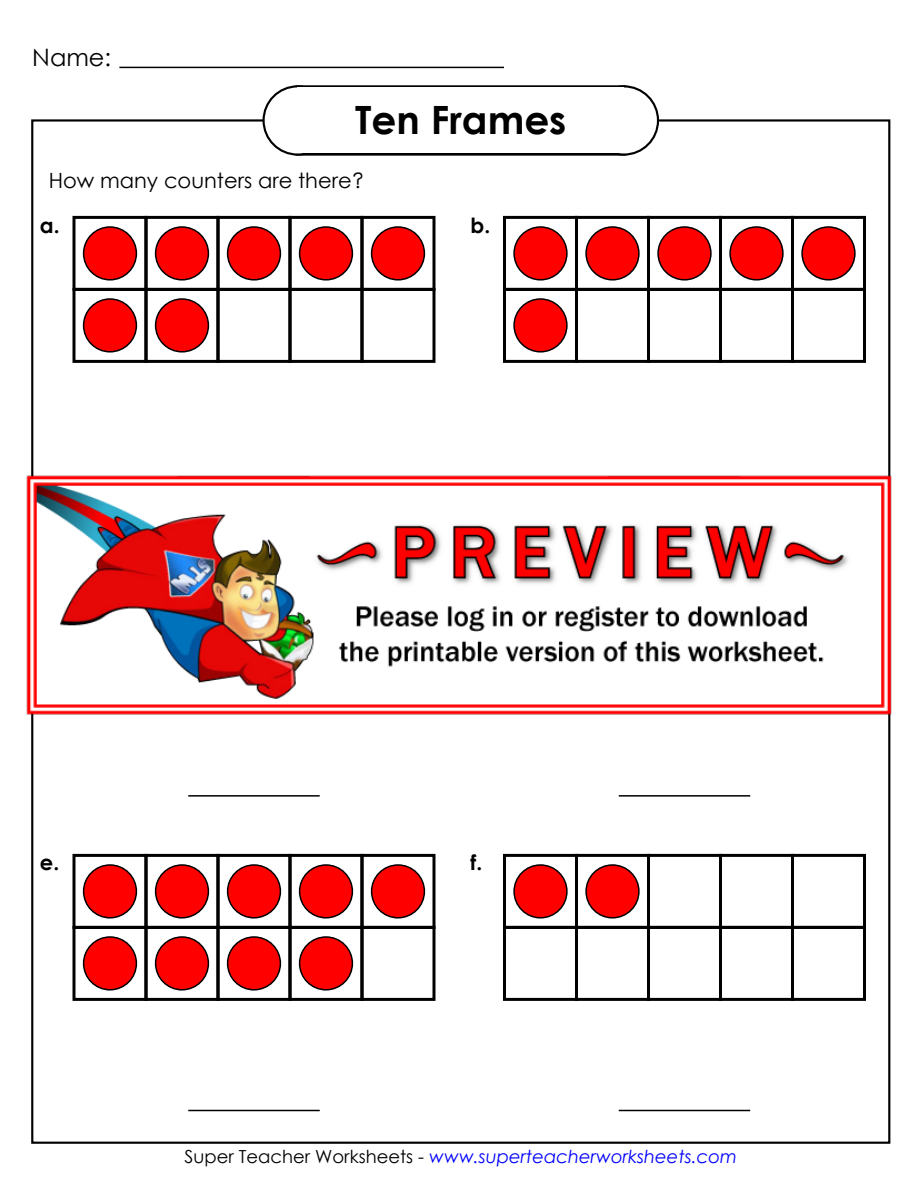
<style>
.page{position:relative;width:918px;height:1188px;background:#fff}
.page>*{position:absolute;margin:0;border:0;box-sizing:border-box;transform-origin:0 0}
.t1{font:700 39px "Century Gothic 2";color:#000}
.t2{font:24px "Century Gothic 2";color:#000}
.t3{font:21px "Century Gothic 2";color:#000}
.t4{font:700 21px "Century Gothic 2";color:#000}
.t5{font:italic 18px "Century Gothic 2";color:#00f}
.s1{font-style:normal;color:#000}
</style>
<div class="page">
<hr style="left:119px;top:67px;width:385px;height:1px;background:#000">
<div style="left:589px;top:85px;width:70px;height:71px;border:4px solid #000;border-radius:50%"></div>
<div style="left:296px;top:85px;width:330px;height:71px;border:4px solid #000"></div>
<div style="left:263px;top:85px;width:70px;height:71px;border:4px solid #000;border-radius:50%"></div>
<div style="left:591px;top:87px;width:66px;height:66px;background:#fff;border-radius:50%"></div>
<div style="left:298px;top:87px;width:326px;height:66px;background:#fff"></div>
<div style="left:265px;top:87px;width:66px;height:66px;background:#fff;border-radius:50%"></div>
<hr style="left:188px;top:795px;width:132px;height:2px;background:#000">
<hr style="left:619px;top:795px;width:131px;height:2px;background:#000">
<div style="left:72px;top:216px;width:75px;height:75px;border:3px solid #000"></div>
<div style="left:84px;top:227px;width:52px;height:53px;background:#f00;border-radius:50%"></div>
<div style="left:83px;top:226px;width:54px;height:55px;border:2px solid #000;border-radius:50%"></div>
<div style="left:144px;top:216px;width:75px;height:75px;border:3px solid #000"></div>
<div style="left:156px;top:227px;width:52px;height:53px;background:#f00;border-radius:50%"></div>
<div style="left:155px;top:226px;width:54px;height:55px;border:2px solid #000;border-radius:50%"></div>
<div style="left:216px;top:216px;width:75px;height:75px;border:3px solid #000"></div>
<div style="left:228px;top:227px;width:52px;height:53px;background:#f00;border-radius:50%"></div>
<div style="left:227px;top:226px;width:54px;height:55px;border:2px solid #000;border-radius:50%"></div>
<div style="left:288px;top:216px;width:75px;height:75px;border:3px solid #000"></div>
<div style="left:300px;top:227px;width:52px;height:53px;background:#f00;border-radius:50%"></div>
<div style="left:299px;top:226px;width:54px;height:55px;border:2px solid #000;border-radius:50%"></div>
<div style="left:360px;top:216px;width:75px;height:75px;border:3px solid #000"></div>
<div style="left:72px;top:288px;width:75px;height:75px;border:3px solid #000"></div>
<div style="left:84px;top:299px;width:52px;height:53px;background:#f00;border-radius:50%"></div>
<div style="left:83px;top:298px;width:54px;height:55px;border:2px solid #000;border-radius:50%"></div>
<div style="left:144px;top:288px;width:75px;height:75px;border:3px solid #000"></div>
<div style="left:156px;top:299px;width:52px;height:53px;background:#f00;border-radius:50%"></div>
<div style="left:155px;top:298px;width:54px;height:55px;border:2px solid #000;border-radius:50%"></div>
<div style="left:216px;top:288px;width:75px;height:75px;border:3px solid #000"></div>
<div style="left:372px;top:227px;width:52px;height:53px;background:#f00;border-radius:50%"></div>
<div style="left:371px;top:226px;width:54px;height:55px;border:2px solid #000;border-radius:50%"></div>
<div style="left:288px;top:288px;width:75px;height:75px;border:3px solid #000"></div>
<div style="left:360px;top:288px;width:75px;height:75px;border:3px solid #000"></div>
<div style="left:503px;top:216px;width:75px;height:75px;border:3px solid #000"></div>
<div style="left:514px;top:227px;width:53px;height:53px;background:#f00;border-radius:50%"></div>
<div style="left:513px;top:226px;width:55px;height:55px;border:2px solid #000;border-radius:50%"></div>
<div style="left:575px;top:216px;width:75px;height:75px;border:3px solid #000"></div>
<div style="left:586px;top:227px;width:53px;height:53px;background:#f00;border-radius:50%"></div>
<div style="left:585px;top:226px;width:55px;height:55px;border:2px solid #000;border-radius:50%"></div>
<div style="left:647px;top:216px;width:75px;height:75px;border:3px solid #000"></div>
<div style="left:658px;top:227px;width:53px;height:53px;background:#f00;border-radius:50%"></div>
<div style="left:657px;top:226px;width:55px;height:55px;border:2px solid #000;border-radius:50%"></div>
<div style="left:719px;top:216px;width:75px;height:75px;border:3px solid #000"></div>
<div style="left:791px;top:216px;width:75px;height:75px;border:3px solid #000"></div>
<div style="left:503px;top:288px;width:75px;height:75px;border:3px solid #000"></div>
<div style="left:514px;top:299px;width:53px;height:53px;background:#f00;border-radius:50%"></div>
<div style="left:513px;top:298px;width:55px;height:55px;border:2px solid #000;border-radius:50%"></div>
<div style="left:575px;top:288px;width:75px;height:75px;border:3px solid #000"></div>
<div style="left:802px;top:227px;width:53px;height:53px;background:#f00;border-radius:50%"></div>
<div style="left:801px;top:226px;width:55px;height:55px;border:2px solid #000;border-radius:50%"></div>
<div style="left:647px;top:288px;width:75px;height:75px;border:3px solid #000"></div>
<div style="left:730px;top:227px;width:53px;height:53px;background:#f00;border-radius:50%"></div>
<div style="left:729px;top:226px;width:55px;height:55px;border:2px solid #000;border-radius:50%"></div>
<div style="left:719px;top:288px;width:75px;height:75px;border:3px solid #000"></div>
<div style="left:791px;top:288px;width:75px;height:75px;border:3px solid #000"></div>
<div style="left:72px;top:854px;width:75px;height:75px;border:3px solid #000"></div>
<div style="left:84px;top:865px;width:52px;height:53px;background:#f00;border-radius:50%"></div>
<div style="left:83px;top:864px;width:54px;height:55px;border:2px solid #000;border-radius:50%"></div>
<div style="left:144px;top:854px;width:75px;height:75px;border:3px solid #000"></div>
<div style="left:156px;top:865px;width:52px;height:53px;background:#f00;border-radius:50%"></div>
<div style="left:155px;top:864px;width:54px;height:55px;border:2px solid #000;border-radius:50%"></div>
<div style="left:216px;top:854px;width:75px;height:75px;border:3px solid #000"></div>
<div style="left:228px;top:865px;width:52px;height:53px;background:#f00;border-radius:50%"></div>
<div style="left:227px;top:864px;width:54px;height:55px;border:2px solid #000;border-radius:50%"></div>
<div style="left:288px;top:854px;width:75px;height:75px;border:3px solid #000"></div>
<div style="left:300px;top:865px;width:52px;height:53px;background:#f00;border-radius:50%"></div>
<div style="left:299px;top:864px;width:54px;height:55px;border:2px solid #000;border-radius:50%"></div>
<div style="left:360px;top:854px;width:75px;height:75px;border:3px solid #000"></div>
<div style="left:372px;top:865px;width:52px;height:53px;background:#f00;border-radius:50%"></div>
<div style="left:371px;top:864px;width:54px;height:55px;border:2px solid #000;border-radius:50%"></div>
<div style="left:72px;top:926px;width:75px;height:75px;border:3px solid #000"></div>
<div style="left:84px;top:937px;width:52px;height:53px;background:#f00;border-radius:50%"></div>
<div style="left:83px;top:936px;width:54px;height:55px;border:2px solid #000;border-radius:50%"></div>
<div style="left:144px;top:926px;width:75px;height:75px;border:3px solid #000"></div>
<div style="left:156px;top:937px;width:52px;height:53px;background:#f00;border-radius:50%"></div>
<div style="left:155px;top:936px;width:54px;height:55px;border:2px solid #000;border-radius:50%"></div>
<div style="left:216px;top:926px;width:75px;height:75px;border:3px solid #000"></div>
<div style="left:228px;top:937px;width:52px;height:53px;background:#f00;border-radius:50%"></div>
<div style="left:227px;top:936px;width:54px;height:55px;border:2px solid #000;border-radius:50%"></div>
<div style="left:288px;top:926px;width:75px;height:75px;border:3px solid #000"></div>
<div style="left:300px;top:937px;width:52px;height:53px;background:#f00;border-radius:50%"></div>
<div style="left:299px;top:936px;width:54px;height:55px;border:2px solid #000;border-radius:50%"></div>
<div style="left:360px;top:926px;width:75px;height:75px;border:3px solid #000"></div>
<hr style="left:188px;top:1110px;width:132px;height:1px;background:#000">
<div style="left:503px;top:854px;width:75px;height:75px;border:3px solid #000"></div>
<div style="left:514px;top:865px;width:53px;height:53px;background:#f00;border-radius:50%"></div>
<div style="left:513px;top:864px;width:55px;height:55px;border:2px solid #000;border-radius:50%"></div>
<div style="left:575px;top:854px;width:75px;height:75px;border:3px solid #000"></div>
<div style="left:647px;top:854px;width:75px;height:75px;border:3px solid #000"></div>
<div style="left:719px;top:854px;width:75px;height:75px;border:3px solid #000"></div>
<div style="left:791px;top:854px;width:75px;height:75px;border:3px solid #000"></div>
<div style="left:503px;top:926px;width:75px;height:75px;border:3px solid #000"></div>
<div style="left:586px;top:865px;width:53px;height:53px;background:#f00;border-radius:50%"></div>
<div style="left:585px;top:864px;width:55px;height:55px;border:2px solid #000;border-radius:50%"></div>
<div style="left:575px;top:926px;width:75px;height:75px;border:3px solid #000"></div>
<div style="left:647px;top:926px;width:75px;height:75px;border:3px solid #000"></div>
<div style="left:719px;top:926px;width:75px;height:75px;border:3px solid #000"></div>
<div style="left:791px;top:926px;width:75px;height:75px;border:3px solid #000"></div>
<hr style="left:619px;top:1110px;width:131px;height:1px;background:#000">
<img style="left:26px;top:470px;width:866px;height:248px">
<h2 class="t2" style="left:32px;top:40px;width:80px">Name:</h2>
<h1 class="t1" style="left:355px;top:90px;width:213px">Ten Frames</h1>
<p class="t3" style="left:49px;top:165px;width:317px">How many counters are there?</p>
<p class="t4" style="left:40px;top:209px;width:21px">a.</p>
<p class="t4" style="left:470px;top:209px;width:21px">b.</p>
<p class="t4" style="left:40px;top:847px;width:21px">e.</p>
<p class="t4" style="left:470px;top:847px;width:13px">f.</p>
<p class="t5" style="left:185px;top:1144px;width:554px"><span class="s1">Super Teacher Worksheets -</span> www.superteacherworksheets.com</p>
</div>
